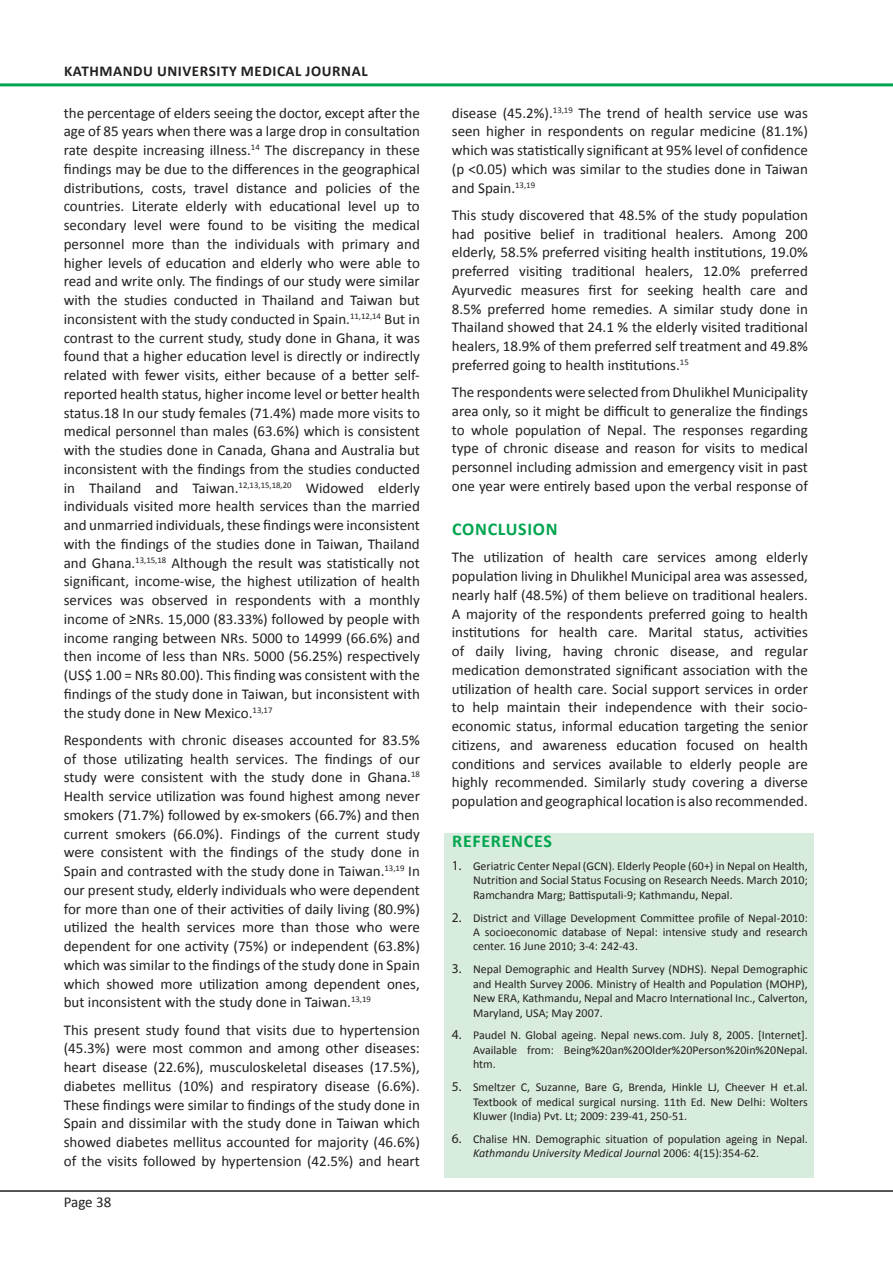
<style>
.page{position:relative;width:893px;height:1263px;background:#fff}
.page>*{position:absolute;margin:0;border:0;box-sizing:border-box;transform-origin:0 0}
.Heading_2_-_Sub_head{font:700 18px "Calibri";letter-spacing:.04em;color:#00a54f}
.Normal_Text{font:15px/18.8px "Calibri";color:#231f20;text-align:justify}
.t1{font:700 15px "Calibri";letter-spacing:.04em;color:#231f20}
.Refrence_Text{font:12px/14.4px "Calibri";color:#231f20;text-align:justify}
.s1{font-family:"Myriad Pro";font-size:13.5px}
.s2{font-style:italic}
</style>
<div class="page">
<hr style="left:0;top:1190px;width:893px;height:2px;background:#231f20">
<hr style="left:0;top:83px;width:893px;height:3px;background:#00a54f">
<div style="left:444px;top:833px;width:369px;height:345px;background:#d8ecdd"></div>
<p class="t1" style="left:64px;top:61px;width:305px">KATHMANDU UNIVERSITY MEDICAL JOURNAL</p>
<p class="Normal_Text" style="left:64px;top:103px;width:358px">the percentage of elders seeing the doctor, except after the age of 85 years when there was a large drop in consultation rate despite increasing illness.<sup>14</sup> The discrepancy in these findings may be due to the differences in the geographical distributions, costs, travel distance and policies of the countries. Literate elderly with educational level up to secondary level were found to be visiting the medical personnel more than the individuals with primary and higher levels of education and elderly who were able to read and write only. The findings of our study were similar with the studies conducted in Thailand and Taiwan but inconsistent with the study conducted in Spain.<sup>11,12,14</sup> But in contrast to the current study, study done in Ghana, it was found that a higher education level is directly or indirectly related with fewer visits, either because of a better self&shy;reported health status, higher income level or better health status.18 In our study females (71.4%) made more visits to medical personnel than males (63.6%) which is consistent with the studies done in Canada, Ghana and Australia but inconsistent with the findings from the studies conducted in Thailand and Taiwan.<sup>12,13,15,18,20</sup> Widowed elderly individuals visited more health services than the married and unmarried individuals, these findings were inconsistent with the findings of the studies done in Taiwan, Thailand and Ghana.<sup>13,15,18</sup> Although the result was statistically not significant, income-wise, the highest utilization of health services was observed in respondents with a monthly income of ≥NRs. 15,000 (83.33%) followed by people with income ranging between NRs. 5000 to 14999 (66.6%) and then income of less than NRs. 5000 (56.25%) respectively (US$ 1.00 = NRs 80.00). This finding was consistent with the findings of the study done in Taiwan, but inconsistent with the study done in New Mexico.<sup>13,17</sup></p>
<p class="Normal_Text" style="left:64px;top:731px;width:358px">Respondents with chronic diseases accounted for 83.5% of those utilizating health services. The findings of our study were consistent with the study done in Ghana.<sup>18<br></sup>Health service utilization was found highest among never smokers (71.7%) followed by ex-smokers (66.7%) and then current smokers (66.0%). Findings of the current study were consistent with the findings of the study done in Spain and contrasted with the study done in Taiwan.<sup>13,19</sup> In our present study, elderly individuals who were dependent for more than one of their activities of daily living (80.9%) utilized the health services more than those who were dependent for one activity (75%) or independent (63.8%) which was similar to the findings of the study done in Spain which showed more utilization among dependent ones, but inconsistent with the study done in Taiwan.<sup>13,19</sup></p>
<p class="Normal_Text" style="left:64px;top:1020px;width:358px">This present study found that visits due to hypertension (45.3%) were most common and among other diseases: heart disease (22.6%), musculoskeletal diseases (17.5%), diabetes mellitus (10%) and respiratory disease (6.6%).<br>These findings were similar to findings of the study done in Spain and dissimilar with the study done in Taiwan which showed diabetes mellitus accounted for majority (46.6%) of the visits followed by hypertension (42.5%) and heart</p>
<p class="Normal_Text" style="left:64px;top:1193px;width:49px">Page 38</p>
<p class="Normal_Text" style="left:452px;top:103px;width:358px">disease (45.2%).<sup>13,19</sup> The trend of health service use was seen higher in respondents on regular medicine (81.1%) which was statistically significant at 95% level of confidence (p &lt;0.05) which was similar to the studies done in Taiwan and Spain.<sup>13,19</sup></p>
<p class="Normal_Text" style="left:452px;top:206px;width:358px">This study discovered that 48.5% of the study population had positive belief in traditional healers. Among 200 elderly, 58.5% preferred visiting health institutions, 19.0% preferred visiting traditional healers, 12.0% preferred Ayurvedic measures first for seeking health care and 8.5% preferred home remedies. A similar study done in Thailand showed that 24.1 % the elderly visited traditional healers, 18.9% of them preferred self treatment and 49.8% preferred going to health institutions.<sup>15</sup></p>
<p class="Normal_Text" style="left:452px;top:383px;width:358px">The respondents were selected from Dhulikhel Municipality area only, so it might be difficult to generalize the findings to whole population of Nepal. The responses regarding type of chronic disease and reason for visits to medical personnel including admission and emergency visit in past one year were entirely based upon the verbal response of</p>
<p class="Heading_2_-_Sub_head" style="left:452px;top:517px;width:107px">CONCLUSION</p>
<p class="Normal_Text" style="left:452px;top:548px;width:358px">The utilization of health care services among elderly population living in Dhulikhel Municipal area was assessed, nearly half (48.5%) of them believe on traditional healers.<br>A majority of the respondents preferred going to health institutions for health care. Marital status, activities of daily living, having chronic disease, and regular medication demonstrated significant association with the utilization of health care. Social support services in order to help maintain their independence with their socio&shy;economic status, informal education targeting the senior citizens, and awareness education focused on health conditions and services available to elderly people are highly recommended. Similarly study covering a diverse population and geographical location is also recommended.</p>
<p class="Heading_2_-_Sub_head" style="left:452px;top:829px;width:101px">REFERENCES</p>
<p class="Refrence_Text" style="left:473px;top:859px;width:336px;text-indent:-21px"><span class="s1">1.</span> Geriatric Center Nepal (GCN). Elderly People (60+) in Nepal on Health, Nutrition and Social Status Focusing on Research Needs. March 2010; Ramchandra Marg; Battisputali-9; Kathmandu, Nepal.</p>
<p class="Refrence_Text" style="left:473px;top:910px;width:336px;text-indent:-21px"><span class="s1">2.</span> District and Village Development Committee profile of Nepal-2010:<br>A socioeconomic database of Nepal: intensive study and research center. 16 June 2010; 3-4: 242-43.</p>
<p class="Refrence_Text" style="left:473px;top:962px;width:336px;text-indent:-21px"><span class="s1">3.</span> Nepal Demographic and Health Survey (NDHS). Nepal Demographic and Health Survey 2006. Ministry of Health and Population (MOHP), New ERA, Kathmandu, Nepal and Macro International Inc., Calverton, Maryland, USA; May 2007.</p>
<p class="Refrence_Text" style="left:473px;top:1028px;width:336px;text-indent:-21px"><span class="s1">4.</span> Paudel N. Global ageing. Nepal news.com. July 8, 2005. [Internet].<br>Available from: Being%20an%20Older%20Person%20in%20Nepal. htm.</p>
<p class="Refrence_Text" style="left:473px;top:1080px;width:336px;text-indent:-21px"><span class="s1">5.</span> Smeltzer C, Suzanne, Bare G, Brenda, Hinkle LJ, Cheever H et.al.<br>Textbook of medical surgical nursing. 11th Ed. New Delhi: Wolters Kluwer (India) Pvt. Lt; 2009: 239-41, 250-51.</p>
<p class="Refrence_Text" style="left:473px;top:1132px;width:336px;text-indent:-21px"><span class="s1">6.</span> Chalise HN. Demographic situation of population ageing in Nepal.<br><span class="s2">Kathmandu University Medical Journa</span>l 2006: 4(15):354-62.</p>
</div>
